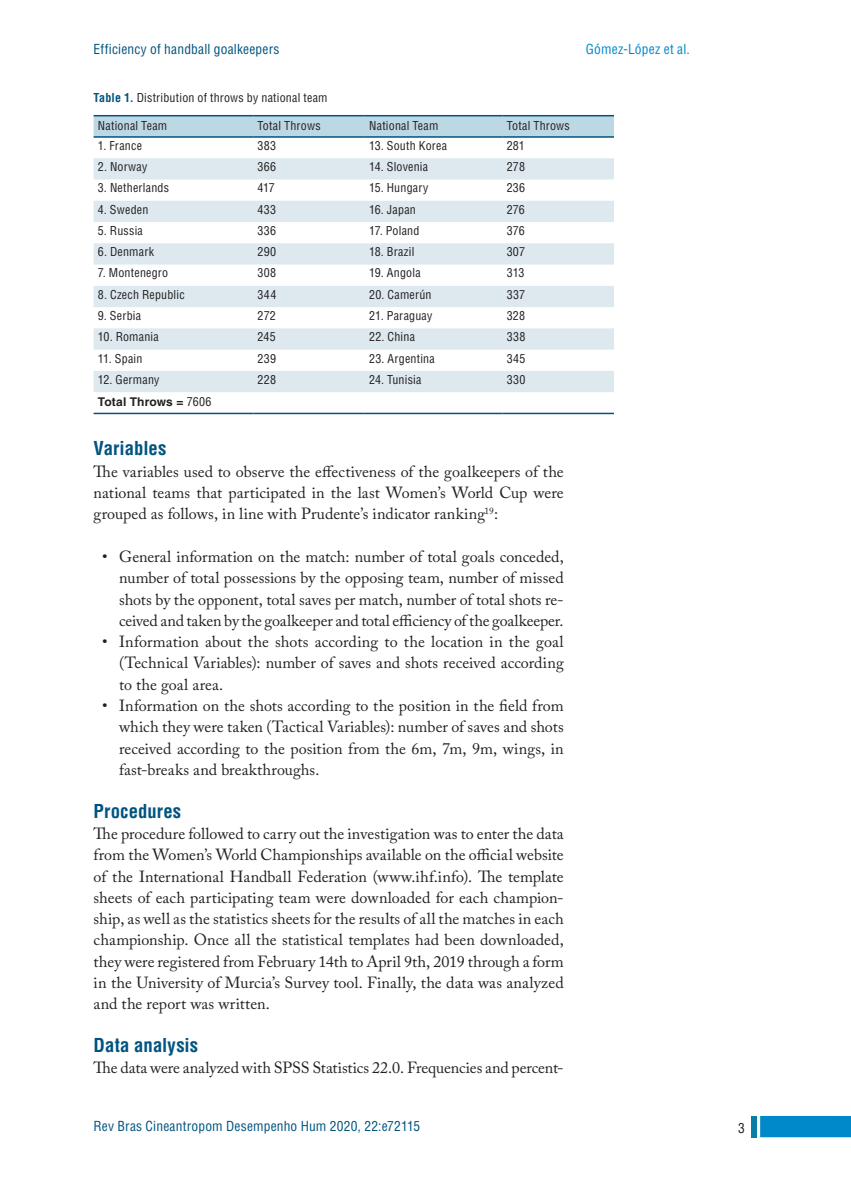
<style>
.page{position:relative;width:851px;height:1191px;background:#fff}
.page>*{position:absolute;margin:0;border:0;box-sizing:border-box;transform-origin:0 0}
.t1{font:700 condensed 18.75px "Helvetica LT Std";letter-spacing:.005em;color:#01547f}
.t2{font:16.05px/21.3px "Adobe Caslon Pro";color:#231f20;text-align:justify}
.t3{font:condensed 13.5px "Helvetica LT Std";letter-spacing:.015em;color:#01547f}
.t4{font:condensed 13.5px "Helvetica LT Std";letter-spacing:.015em;color:#0089ca}
.t5{font:condensed 13.5px "Helvetica LT Std";color:#231f20}
.t6{font:condensed 12px "Helvetica LT Std";letter-spacing:.02em;color:#231f20}
.t7{font:700 12px "Helvetica LT Std";letter-spacing:.01em;color:#231f20}
.s1{font-weight:700;color:#01547f}
.s2{font-weight:400;font-stretch:condensed}
</style>
<div class="page">
<div style="left:751px;top:1116px;width:5px;height:21px;background:#087da5"></div>
<div style="left:760px;top:1116px;width:90px;height:21px;background:#0089ca"></div>
<div style="left:94px;top:116px;width:520px;height:20px;background:#bdd8e5"></div>
<svg style="left:94px;top:158px;width:520px;height:234px;fill:#dde9ef"></svg>
<hr style="left:94px;top:115px;width:159px;height:1px;background:#01547f">
<hr style="left:253px;top:115px;width:112px;height:1px;background:#01547f">
<hr style="left:365px;top:115px;width:137px;height:1px;background:#01547f">
<hr style="left:502px;top:115px;width:112px;height:1px;background:#01547f">
<hr style="left:94px;top:136px;width:159px;height:2px;background:#01547f">
<hr style="left:253px;top:136px;width:112px;height:2px;background:#01547f">
<hr style="left:365px;top:136px;width:137px;height:2px;background:#01547f">
<hr style="left:502px;top:136px;width:112px;height:2px;background:#01547f">
<hr style="left:94px;top:413px;width:159px;height:1px;background:#01547f">
<hr style="left:253px;top:413px;width:112px;height:1px;background:#01547f">
<hr style="left:365px;top:413px;width:137px;height:1px;background:#01547f">
<hr style="left:502px;top:413px;width:112px;height:1px;background:#01547f">
<p class="t3" style="left:94px;top:41px;width:187px">Efficiency of handball goalkeepers</p>
<p class="t4" style="left:586px;top:41px;width:105px">Gómez-López et al.</p>
<p class="t6" style="left:94px;top:90px;width:235px"><span class="s1">Table 1.</span> Distribution of throws by national team</p>
<p class="t6" style="left:98px;top:118px;width:71px">National Team</p>
<p class="t6" style="left:257px;top:118px;width:65px">Total Throws</p>
<p class="t6" style="left:369px;top:118px;width:71px">National Team</p>
<p class="t6" style="left:506px;top:118px;width:65px">Total Throws</p>
<p class="t6" style="left:98px;top:138px;width:46px">1. France</p>
<p class="t6" style="left:257px;top:138px;width:20px">383</p>
<p class="t6" style="left:369px;top:138px;width:79px">13. South Korea</p>
<p class="t6" style="left:506px;top:138px;width:20px">281</p>
<p class="t6" style="left:98px;top:159px;width:51px">2. Norway</p>
<p class="t6" style="left:257px;top:159px;width:20px">366</p>
<p class="t6" style="left:369px;top:159px;width:61px">14. Slovenia</p>
<p class="t6" style="left:506px;top:159px;width:20px">278</p>
<p class="t6" style="left:98px;top:180px;width:73px">3. Netherlands</p>
<p class="t6" style="left:257px;top:180px;width:19px">417</p>
<p class="t6" style="left:369px;top:180px;width:61px">15. Hungary</p>
<p class="t6" style="left:506px;top:180px;width:20px">236</p>
<p class="t6" style="left:98px;top:202px;width:52px">4. Sweden</p>
<p class="t6" style="left:257px;top:202px;width:20px">433</p>
<p class="t6" style="left:369px;top:202px;width:48px">16. Japan</p>
<p class="t6" style="left:506px;top:202px;width:20px">276</p>
<p class="t6" style="left:98px;top:223px;width:47px">5. Russia</p>
<p class="t6" style="left:257px;top:223px;width:20px">336</p>
<p class="t6" style="left:369px;top:223px;width:52px">17. Poland</p>
<p class="t6" style="left:506px;top:223px;width:20px">376</p>
<p class="t6" style="left:98px;top:244px;width:58px">6. Denmark</p>
<p class="t6" style="left:257px;top:244px;width:20px">290</p>
<p class="t6" style="left:369px;top:244px;width:47px">18. Brazil</p>
<p class="t6" style="left:506px;top:244px;width:20px">307</p>
<p class="t6" style="left:98px;top:266px;width:72px">7. Montenegro</p>
<p class="t6" style="left:257px;top:266px;width:20px">308</p>
<p class="t6" style="left:369px;top:266px;width:53px">19. Angola</p>
<p class="t6" style="left:506px;top:266px;width:19px">313</p>
<p class="t6" style="left:98px;top:287px;width:88px">8. Czech Republic</p>
<p class="t6" style="left:257px;top:287px;width:20px">344</p>
<p class="t6" style="left:369px;top:287px;width:64px">20. Camerún</p>
<p class="t6" style="left:506px;top:287px;width:20px">337</p>
<p class="t6" style="left:98px;top:308px;width:45px">9. Serbia</p>
<p class="t6" style="left:257px;top:308px;width:20px">272</p>
<p class="t6" style="left:369px;top:308px;width:65px">21. Paraguay</p>
<p class="t6" style="left:506px;top:308px;width:20px">328</p>
<p class="t6" style="left:98px;top:329px;width:62px">10. Romania</p>
<p class="t6" style="left:257px;top:329px;width:20px">245</p>
<p class="t6" style="left:369px;top:329px;width:47px">22. China</p>
<p class="t6" style="left:506px;top:329px;width:20px">338</p>
<p class="t6" style="left:98px;top:351px;width:46px">11. Spain</p>
<p class="t6" style="left:257px;top:351px;width:20px">239</p>
<p class="t6" style="left:369px;top:351px;width:67px">23. Argentina</p>
<p class="t6" style="left:506px;top:351px;width:20px">345</p>
<p class="t6" style="left:98px;top:372px;width:63px">12. Germany</p>
<p class="t6" style="left:257px;top:372px;width:20px">228</p>
<p class="t6" style="left:369px;top:372px;width:54px">24. Tunisia</p>
<p class="t6" style="left:506px;top:372px;width:20px">330</p>
<p class="t7" style="left:98px;top:394px;width:115px">Total Throws = <span class="s2">7606</span></p>
<p class="t1" style="left:94px;top:437px;width:74px">Variables</p>
<p class="t2" style="left:94px;top:460px;width:471px">The variables used to observe the effectiveness of the goalkeepers of the national teams that participated in the last Women’s World Cup were grouped as follows, in line with Prudente’s indicator ranking<sup>19</sup>:</p>
<p class="t2" style="left:119px;top:546px;width:446px;text-indent:-17px">• General information on the match: number of total goals conceded, number of total possessions by the opposing team, number of missed shots by the opponent, total saves per match, number of total shots re&shy;ceived and taken by the goalkeeper and total efficiency of the goalkeeper.</p>
<p class="t2" style="left:119px;top:631px;width:446px;text-indent:-17px">• Information about the shots according to the location in the goal (Technical Variables): number of saves and shots received according to the goal area.</p>
<p class="t2" style="left:119px;top:695px;width:446px;text-indent:-17px">• Information on the shots according to the position in the field from which they were taken (Tactical Variables): number of saves and shots received according to the position from the 6m, 7m, 9m, wings, in fast-breaks and breakthroughs.</p>
<p class="t1" style="left:94px;top:799px;width:89px">Procedures</p>
<p class="t2" style="left:94px;top:822px;width:471px">The procedure followed to carry out the investigation was to enter the data from the Women’s World Championships available on the official website of the International Handball Federation (www.ihf.info). The template sheets of each participating team were downloaded for each champion&shy;ship, as well as the statistics sheets for the results of all the matches in each championship. Once all the statistical templates had been downloaded, they were registered from February 14th to April 9th, 2019 through a form in the University of Murcia’s Survey tool. Finally, the data was analyzed and the report was written.</p>
<p class="t1" style="left:94px;top:1033px;width:106px">Data analysis</p>
<p class="t2" style="left:94px;top:1057px;width:471px">The data were analyzed with SPSS Statistics 22.0. Frequencies and percent-</p>
<p class="t3" style="left:94px;top:1118px;width:328px">Rev Bras Cineantropom Desempenho Hum 2020, 22:e72115</p>
<p class="t5" style="left:738px;top:1120px;width:8px">3</p>
</div>
